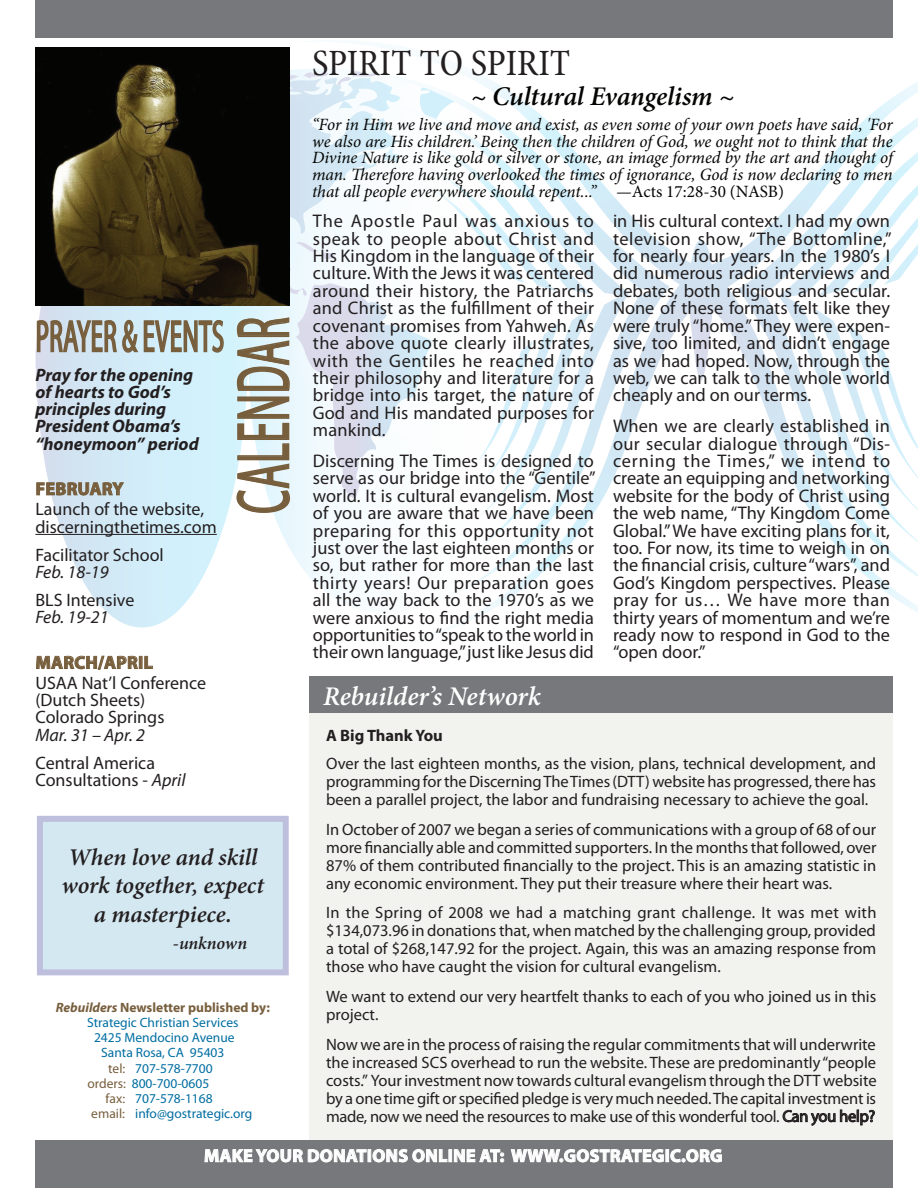
<style>
.page{position:relative;width:918px;height:1188px;background:#fff}
.page>*{position:absolute;margin:0;border:0;box-sizing:border-box;transform-origin:0 0}
.t1{font:75px "Myriad Pro";letter-spacing:.02em;color:#775e3c;scale:.55 1}
.t2{font:45px "Myriad Pro";letter-spacing:.02em;color:#775e3c;scale:.55 1}
.t3{font:condensed 37.5px "Minion Pro";color:#231f20}
.t4{font:italic 600 27px "Minion Pro";letter-spacing:-.01em;color:#040503}
.t5{font:italic 600 27px "Minion Pro";color:#fff}
.t6{font:italic 600 24px/28.5px "Minion Pro";letter-spacing:-.005em;color:#231f20;text-align:center}
.t7{font:18.3px/17.4px "Myriad Pro";color:#231f20;text-align:justify}
.t8{font:18px/17.2px "Myriad Pro";color:#231f20}
.t9{font:italic 700 18px/17.2px "Myriad Pro";color:#231f20}
.t10{font:700 18px "Myriad Pro";letter-spacing:.02em;color:#fff}
.t11{font:italic 18px "Myriad Pro";color:#231f20}
.t12{font:700 18px "Myriad Pro";letter-spacing:.02em;color:#775e3c}
.t13{font:italic 600 18px "Minion Pro";letter-spacing:-.01em;color:#231f20}
.t14{font:italic 17.25px/16.5px "Minion Pro";letter-spacing:-.005em;color:#040503;text-align:justify}
.t15{font:16.5px/18px "Myriad Pro";color:#231f20;text-align:justify}
.t16{font:700 16.5px "Myriad Pro";color:#231f20}
.t17{font:13.5px/15px "Myriad Pro";color:#006ea1;text-align:center}
.s1{font-style:italic}
.s2{font-weight:700;font-style:italic;color:#775e3c}
.s3{font-weight:700;color:#775e3c}
.s4{color:#775e3c}
.s5{font-style:normal}
</style>
<div class="page">
<svg style="left:35px;top:305px;width:192px;height:323px"></svg>
<svg style="left:286px;top:37px;width:632px;height:582px"></svg>
<div style="left:310px;top:707px;width:583px;height:437px;background:#f2f2ef"></div>
<svg style="left:783px;top:1110px;width:92px;height:15px"></svg>
<div style="left:310px;top:676px;width:583px;height:37px;background:#76787b"></div>
<div style="left:35px;top:1141px;width:858px;height:47px;background:#76787b"></div>
<div style="left:35px;top:0;width:858px;height:37px;background:#76787b"></div>
<div style="left:40px;top:819px;width:246px;height:153px;background:#d4e8f2"></div>
<div style="left:37px;top:816px;width:252px;height:159px;border:6px solid #bebedd"></div>
<hr style="left:35px;top:534px;width:182px;height:1px;background:#231f20">
<svg style="left:36px;top:69px;width:480px;height:445px"></svg>
<svg style="left:36px;top:655px;width:117px;height:15px"></svg>
<img style="left:35px;top:47px;width:255px;height:258px">
<svg style="left:204px;top:1149px;width:300px;height:14px"></svg>
<svg style="left:511px;top:1149px;width:211px;height:14px"></svg>
<h3 class="t3" style="left:312px;top:40px;width:260px">SPIRIT to SPIRIT</h3>
<h3 class="t4" style="left:471px;top:78px;width:265px">~ Cultural Evangelism ~</h3>
<h2 class="t2" style="left:36px;top:312px;width:292px">Prayer &amp; events</h2>
<h1 class="t1" style="left:222px;top:514px;width:351px;rotate:-90deg">CALENDAR</h1>
<p class="t9" style="left:35px;top:366px;width:165px">Pray for the opening of hearts to God’s principles during<br>President Obama’s “honeymoon” period</p>
<p class="t12" style="left:36px;top:479px;width:88px">FEBRUARY</p>
<p class="t8" style="left:35px;top:501px;width:183px">Launch of the website, discerningthetimes.com</p>
<p class="t8" style="left:35px;top:546px;width:130px">Facilitator School</p>
<p class="t11" style="left:35px;top:562px;width:75px">Feb. 18-19</p>
<p class="t8" style="left:35px;top:592px;width:101px">BLS Intensive</p>
<p class="t11" style="left:35px;top:607px;width:75px">Feb. 19-21</p>
<p class="t12" style="left:36px;top:652px;width:119px">MARCH/APRIL</p>
<p class="t8" style="left:35px;top:675px;width:172px">USAA Nat’l Conference (Dutch Sheets)<br>Colorado Springs</p>
<p class="t11" style="left:35px;top:725px;width:111px">Mar. 31 – Apr. 2</p>
<p class="t8" style="left:35px;top:754px;width:152px">Central America<br>Consultations - <span class="s1">April</span></p>
<h3 class="t6" style="left:62px;top:842px;width:204px">When love and skill work together, expect a masterpiece.</h3>
<p class="t13" style="left:173px;top:930px;width:76px">-unknown</p>
<p class="t17" style="left:56px;top:1000px;width:216px"><span class="s2">Rebuilders</span> <span class="s3">NEWSLETTER PUBLISHED BY:<br></span>Strategic Christian Services<br>2425 Mendocino Avenue<br>Santa Rosa, CA 95403</p>
<p class="t17" style="left:108px;top:1062px;width:106px"><span class="s4">tel:</span> 707-578-7700</p>
<p class="t17" style="left:87px;top:1077px;width:123px"><span class="s4">orders:</span> 800-700-0605</p>
<p class="t17" style="left:106px;top:1092px;width:109px"><span class="s4">fax:</span> 707-578-1168</p>
<p class="t17" style="left:91px;top:1107px;width:162px"><span class="s4">email:</span> info@gostrategic.org</p>
<p class="t14" style="left:312px;top:117px;width:582px">“For in Him we live and move and exist, as even some of your own poets have said, 'For we also are His children.’ Being then the children of God, we ought not to think that the Divine Nature is like gold or silver or stone, an image formed by the art and thought of man. Therefore having overlooked the times of ignorance, God is now declaring to men that all people everywhere should repent...” —<span class="s5">Acts 17:28-30 (NASB)</span></p>
<p class="t7" style="left:313px;top:213px;width:283px">The Apostle Paul was anxious to speak to people about Christ and His Kingdom in the language of their culture. With the Jews it was centered around their history, the Patriarchs and Christ as the fulfillment of their covenant promises from Yahweh. As the above quote clearly illustrates, with the Gentiles he reached into their philosophy and literature for a bridge into his target, the nature of God and His mandated purposes for mankind.</p>
<p class="t7" style="left:313px;top:453px;width:284px">Discerning The Times is designed to serve as our bridge into the “Gentile” world. It is cultural evangelism. Most of you are aware that we have been preparing for this opportunity not just over the last eighteen months or so, but rather for more than the last thirty years! Our preparation goes all the way back to the 1970’s as we were anxious to find the right media opportunities to “speak to the world in their own language,” just like Jesus did</p>
<h3 class="t5" style="left:323px;top:677px;width:219px">Rebuilder’s Network</h3>
<p class="t7" style="left:613px;top:213px;width:280px">in His cultural context. I had my own television show, “The Bottomline,” for nearly four years. In the 1980’s I did numerous radio interviews and debates, both religious and secular.<br>None of these formats felt like they were truly “home.” They were expen&shy;sive, too limited, and didn’t engage as we had hoped. Now, through the web, we can talk to the whole world cheaply and on our terms.</p>
<p class="t7" style="left:613px;top:418px;width:279px">When we are clearly established in our secular dialogue through “Dis&shy;cerning the Times,” we intend to create an equipping and networking website for the body of Christ using the web name, “Thy Kingdom Come Global.” We have exciting plans for it, too. For now, its time to weigh in on the financial crisis, culture “wars”, and God’s Kingdom perspectives. Please pray for us… We have more than thirty years of momentum and we’re ready now to respond in God to the “open door.”</p>
<p class="t16" style="left:326px;top:726px;width:118px">A BIG THANK YOU</p>
<p class="t15" style="left:326px;top:755px;width:552px">Over the last eighteen months, as the vision, plans, technical development, and programming for the Discerning The Times (DTT) website has progressed, there has been a parallel project, the labor and fundraising necessary to achieve the goal.</p>
<p class="t15" style="left:326px;top:820px;width:552px">In October of 2007 we began a series of communications with a group of 68 of our more financially able and committed supporters. In the months that followed, over 87% of them contributed financially to the project. This is an amazing statistic in any economic environment. They put their treasure where their heart was.</p>
<p class="t15" style="left:326px;top:904px;width:552px">In the Spring of 2008 we had a matching grant challenge. It was met with $134,073.96 in donations that, when matched by the challenging group, provided a total of $268,147.92 for the project. Again, this was an amazing response from those who have caught the vision for cultural evangelism.</p>
<p class="t15" style="left:326px;top:988px;width:552px">We want to extend our very heartfelt thanks to each of you who joined us in this project.</p>
<p class="t15" style="left:326px;top:1035px;width:552px">Now we are in the process of raising the regular commitments that will underwrite the increased SCS overhead to run the website. These are predominantly “people costs.” Your investment now towards cultural evangelism through the DTT website by a one time gift or specified pledge is very much needed. The capital investment is made, now we need the resources to make use of this wonderful tool. Can you help?</p>
<p class="t10" style="left:204px;top:1146px;width:141px">MAKE YOUR DONAT</p>
<p class="t10" style="left:367px;top:1146px;width:357px">IONS ONLINE AT: WWW.GOSTRATEGIC.ORG</p>
</div>
